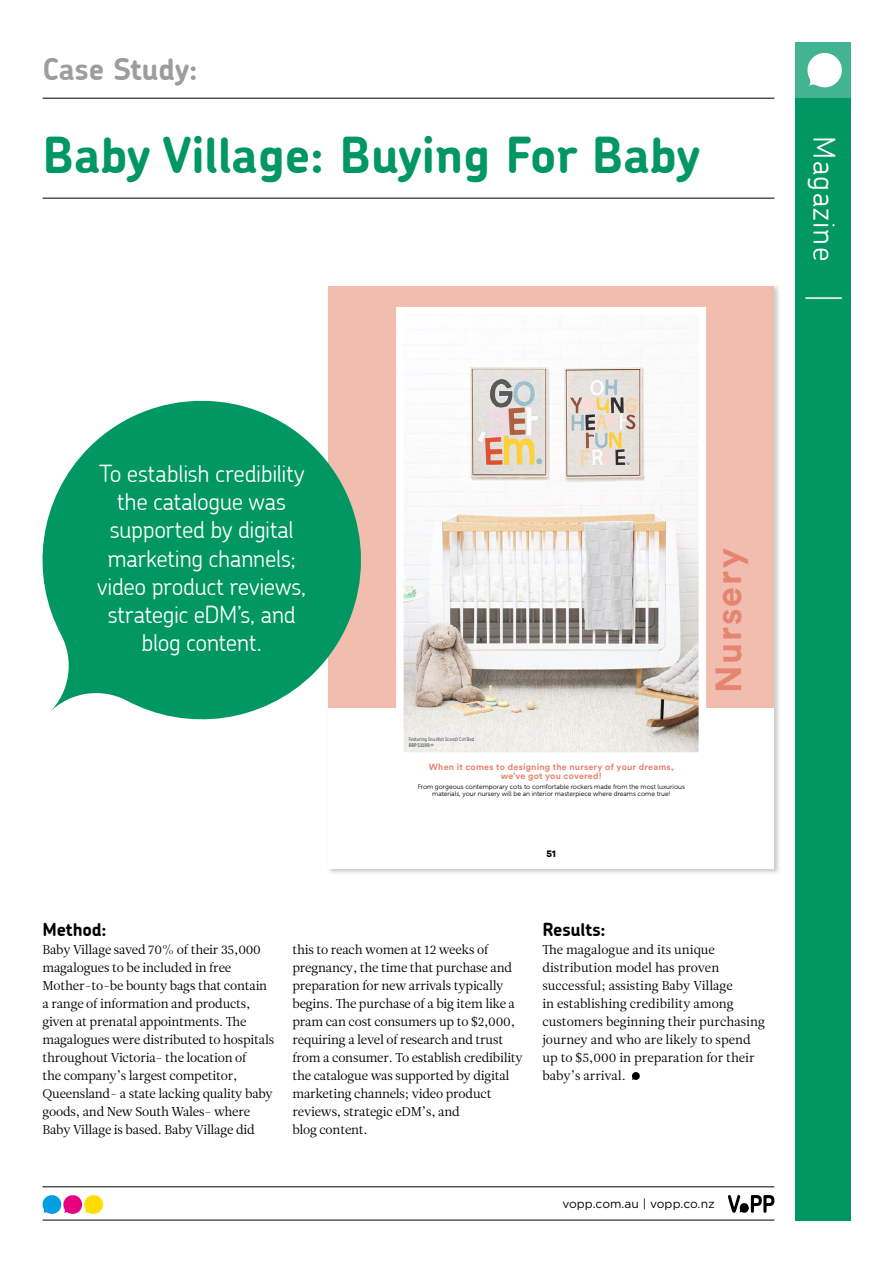
<style>
.page{position:relative;width:893px;height:1263px;background:#fff}
.page>*{position:absolute;margin:0;border:0;box-sizing:border-box;transform-origin:0 0}
.t1{font:700 49.5px "Chevin";color:#009762}
.t2{font:700 35.85px "Circular Std";letter-spacing:.05em;color:#e68471}
.t3{font:700 30px "Chevin";letter-spacing:-.005em;color:#9d9d9c}
.t4{font:300 30px "Chevin";letter-spacing:.04em;color:#fff}
.t5{font:300 23.55px/28.3px "Chevin";letter-spacing:-.015em;color:#fff;text-align:center}
.t6{font:700 18px "Chevin";letter-spacing:-.015em;color:#000}
.t7{font:12.75px/18px "Leitura News Roman 1";letter-spacing:-.015em;color:#000}
.t8{font:12px "Gotham";letter-spacing:.005em;color:#000}
.t9{font:700 9.75px "Galano Grotesque";color:#000}
.t10{font:700 9px/9px "Circular Std";letter-spacing:.025em;color:#e68471;text-align:center}
.t11{font:6.75px/7.5px "Museo Sans Rounded 300";color:#000;text-align:center}
.t12{font:5.25px "Museo Sans Cond 500";color:#636466}
.t13{font:5.25px "Museo Sans Cond 700";color:#636466}
</style>
<div class="page">
<hr style="left:43px;top:1186px;width:731px;height:1px;background:#000">
<hr style="left:43px;top:1220px;width:731px;height:1px;background:#000">
<svg style="left:728px;top:1195px;width:46px;height:18px"></svg>
<svg style="left:42px;top:1195px;width:61px;height:19px"></svg>
<hr style="left:43px;top:98px;width:731px;height:1px;background:#000">
<hr style="left:43px;top:198px;width:731px;height:1px;background:#000">
<div style="left:795px;top:43px;width:56px;height:1178px;background:#009762"></div>
<div style="left:795px;top:43px;width:56px;height:55px;background:#42b48f"></div>
<svg style="left:807px;top:53px;width:35px;height:35px"></svg>
<hr style="left:805px;top:297px;width:37px;height:2px;background:#fff">
<svg style="left:632px;top:1072px;width:8px;height:8px"></svg>
<div style="left:326px;top:283px;width:455px;height:592px;background:#000;opacity:.2"></div>
<div style="left:329px;top:286px;width:445px;height:583px;background:#fff"></div>
<div style="left:329px;top:286px;width:445px;height:421px;background:#f1bdae"></div>
<img style="left:404px;top:315px;width:294px;height:437px">
<div style="left:396px;top:307px;width:310px;height:453px;border:7px solid #fff"></div>
<svg style="left:42px;top:385px;width:335px;height:348px;fill:#009762"></svg>
<h3 class="t3" style="left:43px;top:49px;width:157px">Case Study:</h3>
<h1 class="t1" style="left:43px;top:122px;width:659px">Baby Village: Buying For Baby</h1>
<h3 class="t4" style="left:844px;top:136px;width:127px;rotate:90deg">Magazine</h3>
<h3 class="t5" style="left:97px;top:458px;width:211px">To establish credibility the catalogue was supported by digital marketing channels; video product reviews, strategic eDM’s, and blog content.</h3>
<p class="t12" style="left:409px;top:737px;width:67px">Featuring SnuzKot Scandi Cot Bed</p>
<p class="t13" style="left:409px;top:742px;width:26px">RRP $1199.<sup>00</sup></p>
<p class="t10" style="left:429px;top:762px;width:246px">When it comes to designing the nursery of your dreams, we’ve got you covered!</p>
<p class="t11" style="left:418px;top:783px;width:269px">From gorgeous contemporary cots to comfortable rockers made from the most luxurious materials, your nursery will be an interior masterpiece where dreams come true!</p>
<p class="t9" style="left:547px;top:847px;width:11px">51</p>
<h2 class="t2" style="left:705px;top:693px;width:146px;rotate:-90deg">Nursery</h2>
<h3 class="t6" style="left:43px;top:918px;width:66px">Method:</h3>
<p class="t7" style="left:43px;top:941px;width:233px">Baby Village saved 70% of their 35,000 magalogues to be included in free Mother-to-be bounty bags that contain a range of information and products, given at prenatal appointments. The magalogues were distributed to hospitals throughout Victoria- the location of<br>the company’s largest competitor, Queensland- a state lacking quality baby goods, and New South Wales- where Baby Village is based. Baby Village did</p>
<p class="t7" style="left:292px;top:941px;width:232px">this to reach women at 12 weeks of pregnancy, the time that purchase and preparation for new arrivals typically begins. The purchase of a big item like a pram can cost consumers up to $2,000, requiring a level of research and trust from a consumer. To establish credibility the catalogue was supported by digital marketing channels; video product reviews, strategic eDM’s, and<br>blog content.</p>
<h3 class="t6" style="left:542px;top:918px;width:65px">Results:</h3>
<p class="t7" style="left:542px;top:941px;width:224px">The magalogue and its unique distribution model has proven successful; assisting Baby Village<br>in establishing credibility among customers beginning their purchasing journey and who are likely to spend up to $5,000 in preparation for their baby’s arrival.</p>
<p class="t8" style="left:562px;top:1196px;width:154px">vopp.com.au | vopp.co.nz</p>
</div>
